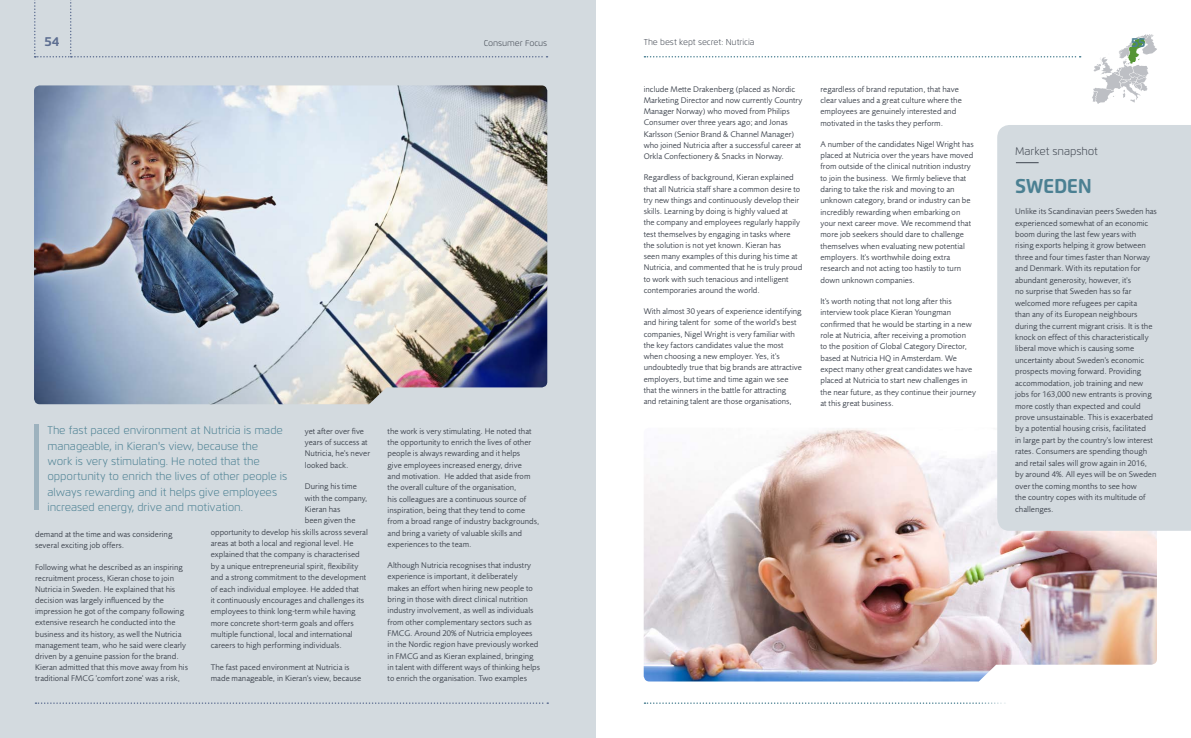
<style>
.page{position:relative;width:1191px;height:738px;background:#fff}
.page>*{position:absolute;margin:0;border:0;box-sizing:border-box;transform-origin:0 0}
.t1{font:700 20px "Flexo";letter-spacing:-.025em;color:#4b8092}
.t2{font:700 13px "Flexo";color:#5d6e91}
.t3{font:700 13px "Flexo";color:#4b8092}
.t4{font:300 11px/15.3px "Flexo";letter-spacing:-.01em;color:#4b8092}
.t5{font:300 11px "Flexo";letter-spacing:-.01em;color:#3f454f}
.t6{font:8.5px/11.3px "Foundry Sans";letter-spacing:.005em;color:#3f454f}
.t7{font:300 8.5px "Flexo";letter-spacing:-.01em;color:#3f454f}
</style>
<div class="page">
<div style="left:0;top:0;width:595px;height:737px;background:#d3dadf"></div>
<svg style="left:35px;top:702px;width:513px;height:1px"></svg>
<svg style="left:34px;top:0;width:513px;height:57px"></svg>
<svg style="left:644px;top:702px;width:361px;height:1px"></svg>
<svg style="left:1092px;top:34px;width:65px;height:70px"></svg>
<svg style="left:644px;top:56px;width:436px;height:1px"></svg>
<hr style="left:34px;top:424px;width:4px;height:85px;background:#9db2be">
<img style="left:34px;top:85px;width:513px;height:319px">
<img style="left:643px;top:428px;width:514px;height:253px">
<div style="left:997px;top:125px;width:194px;height:405px;background:#d3dadf"></div>
<svg style="left:1016px;top:162px;width:22px;height:1px"></svg>
<h2 class="t2" style="left:45px;top:34px;width:16px">54</h2>
<p class="t7" style="left:484px;top:38px;width:65px">Consumer Focus</p>
<p class="t4" style="left:47px;top:422px;width:241px">The fast paced environment at Nutricia is made manageable, in Kieran's view, because the<br>work is very stimulating. He noted that the opportunity to enrich the lives of other people is always rewarding and it helps give employees increased energy, drive and motivation.</p>
<p class="t6" style="left:305px;top:425px;width:67px">yet after over five years of success at<br>Nutricia, he's never looked back.</p>
<p class="t6" style="left:305px;top:480px;width:54px">During his time</p>
<p class="t6" style="left:305px;top:491px;width:64px">with the company,</p>
<p class="t6" style="left:305px;top:503px;width:37px">Kieran has</p>
<p class="t6" style="left:305px;top:514px;width:52px">been given the</p>
<p class="t6" style="left:211px;top:525px;width:159px">opportunity to develop his skills across several</p>
<p class="t6" style="left:211px;top:537px;width:144px">areas at both a local and regional level. He</p>
<p class="t6" style="left:211px;top:548px;width:150px">explained that the company is characterised</p>
<p class="t6" style="left:211px;top:560px;width:149px">by a unique entrepreneurial spirit, flexibility</p>
<p class="t6" style="left:211px;top:571px;width:157px">and a strong commitment to the development</p>
<p class="t6" style="left:211px;top:582px;width:150px">of each individual employee. He added that</p>
<p class="t6" style="left:211px;top:594px;width:155px">it continuously encourages and challenges its</p>
<p class="t6" style="left:211px;top:605px;width:146px">employees to think long-term while having</p>
<p class="t6" style="left:211px;top:616px;width:144px">more concrete short-term goals and offers</p>
<p class="t6" style="left:211px;top:628px;width:143px">multiple functional, local and international</p>
<p class="t6" style="left:211px;top:639px;width:133px">careers to high performing individuals.</p>
<p class="t6" style="left:211px;top:660px;width:152px">The fast paced environment at Nutricia is made manageable, in Kieran's view, because</p>
<p class="t6" style="left:35px;top:528px;width:139px">demand at the time and was considering several exciting job offers.</p>
<p class="t6" style="left:35px;top:560px;width:154px">Following what he described as an inspiring recruitment process, Kieran chose to join Nutricia in Sweden. He explained that his decision was largely influenced by the impression he got of the company following extensive research he conducted into the business and its history, as well the Nutricia management team, who he said were clearly driven by a genuine passion for the brand.<br>Kieran admitted that this move away from his traditional FMCG 'comfort zone' was a risk,</p>
<p class="t6" style="left:387px;top:425px;width:153px">the work is very stimulating. He noted that the opportunity to enrich the lives of other people is always rewarding and it helps<br>give employees increased energy, drive<br>and motivation. He added that aside from the overall culture of the organisation,<br>his colleagues are a continuous source of inspiration, being that they tend to come from a broad range of industry backgrounds, and bring a variety of valuable skills and experiences to the team.</p>
<p class="t6" style="left:387px;top:559px;width:154px">Although Nutricia recognises that industry experience is important, it deliberately makes an effort when hiring new people to bring in those with direct clinical nutrition industry involvement, as well as individuals from other complementary sectors such as FMCG. Around 20% of Nutricia employees in the Nordic region have previously worked in FMCG and as Kieran explained, bringing in talent with different ways of thinking helps to enrich the organisation. Two examples</p>
<p class="t7" style="left:643px;top:37px;width:112px">The best kept secret: Nutricia</p>
<h2 class="t3" style="left:1131px;top:34px;width:16px">55</h2>
<p class="t6" style="left:643px;top:83px;width:160px">include Mette Drakenberg (placed as Nordic Marketing Director and now currently Country Manager Norway) who moved from Philips Consumer over three years ago; and Jonas Karlsson (Senior Brand &amp; Channel Manager) who joined Nutricia after a successful career at Orkla Confectionery &amp; Snacks in Norway.</p>
<p class="t6" style="left:643px;top:172px;width:160px">Regardless of background, Kieran explained that all Nutricia staff share a common desire to try new things and continuously develop their skills. Learning by doing is highly valued at<br>the company and employees regularly happily test themselves by engaging in tasks where the solution is not yet known. Kieran has<br>seen many examples of this during his time at Nutricia, and commented that he is truly proud to work with such tenacious and intelligent contemporaries around the world.</p>
<p class="t6" style="left:643px;top:305px;width:160px">With almost 30 years of experience identifying and hiring talent for some of the world's best companies, Nigel Wright is very familiar with the key factors candidates value the most when choosing a new employer. Yes, it's undoubtedly true that big brands are attractive employers, but time and time again we see that the winners in the battle for attracting<br>and retaining talent are those organisations,</p>
<p class="t6" style="left:820px;top:83px;width:143px">regardless of brand reputation, that have clear values and a great culture where the employees are genuinely interested and motivated in the tasks they perform.</p>
<p class="t6" style="left:820px;top:138px;width:155px">A number of the candidates Nigel Wright has placed at Nutricia over the years have moved from outside of the clinical nutrition industry to join the business. We firmly believe that daring to take the risk and moving to an unknown category, brand or industry can be incredibly rewarding when embarking on your next career move. We recommend that more job seekers should dare to challenge themselves when evaluating new potential employers. It's worthwhile doing extra research and not acting too hastily to turn down unknown companies.</p>
<p class="t6" style="left:820px;top:295px;width:157px">It's worth noting that not long after this interview took place Kieran Youngman confirmed that he would be starting in a new role at Nutricia, after receiving a promotion<br>to the position of Global Category Director, based at Nutricia HQ in Amsterdam. We expect many other great candidates we have placed at Nutricia to start new challenges in the near future, as they continue their journey at this great business.</p>
<p class="t5" style="left:1015px;top:144px;width:84px">Market snapshot</p>
<h1 class="t1" style="left:1015px;top:174px;width:78px">SWEDEN</h1>
<p class="t6" style="left:1015px;top:205px;width:143px">Unlike its Scandinavian peers Sweden has experienced somewhat of an economic boom during the last few years with rising exports helping it grow between three and four times faster than Norway and Denmark. With its reputation for abundant generosity, however, it's<br>no surprise that Sweden has so far welcomed more refugees per capita<br>than any of its European neighbours during the current migrant crisis. It is the knock on effect of this characteristically liberal move which is causing some uncertainty about Sweden's economic prospects moving forward. Providing accommodation, job training and new jobs for 163,000 new entrants is proving more costly than expected and could prove unsustainable. This is exacerbated by a potential housing crisis, facilitated<br>in large part by the country's low interest rates. Consumers are spending though and retail sales will grow again in 2016, by around 4%. All eyes will be on Sweden over the coming months to see how<br>the country copes with its multitude of challenges.</p>
</div>
